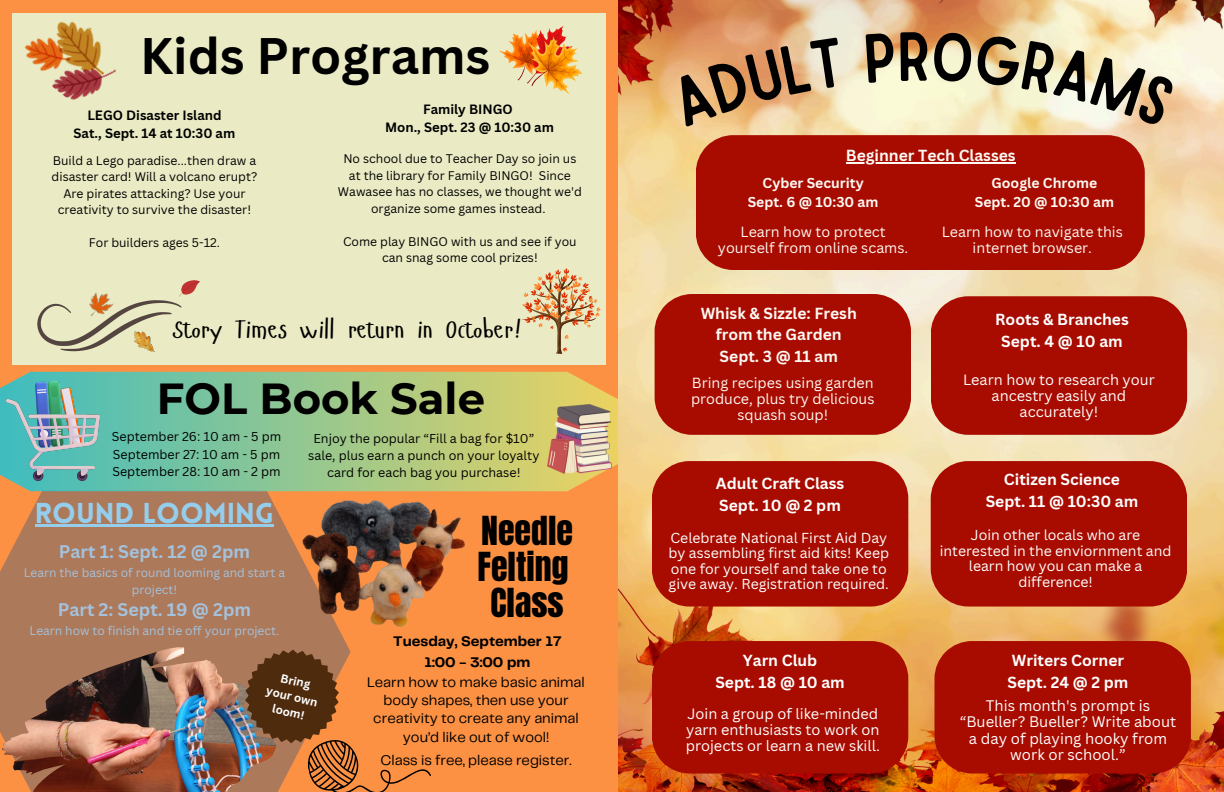
<style>
.page{position:relative;width:1224px;height:792px;background:#fc9143}
.page>*{position:absolute;margin:0;border:0;box-sizing:border-box;transform-origin:0 0}
.t1{font:700 50px "Canva Sans";color:#000}
.t2{font:700 43.3px "Montserrat";color:#000}
.t3{font:34px/36px "Anton";color:#000;text-align:center}
.t4{font:900 28.1px "Lovelo";color:#95ceed}
.t5{font:25.7px "Hangyaboly";color:#000}
.t6{font:700 17.8px "Canva Sans";color:#a4c2db}
.t7{font:700 15.6px "Canva Sans";color:#fff}
.t8{font:700 15.6px/21.8px "Canva Sans";color:#fff9f3;text-align:center}
.t9{font:14.9px/16.5px "Canva Sans";color:#fff;text-align:center}
.t10{font:14.6px/18.4px "Telegraf";color:#000;text-align:center}
.t11{font:700 14.6px/20.2px "Telegraf";color:#000;text-align:center}
.t12{font:14.5px/16.1px "Canva Sans";color:#fff;text-align:justify}
.t13{font:14.3px/15.8px "Canva Sans";color:#fff9f3;text-align:center}
.t14{font:14.1px/15.5px "Canva Sans";color:#fff}
.t15{font:700 14px "Canva Sans";color:#fff9f3}
.t16{font:700 13.2px "Canva Sans";color:#000}
.t17{font:12.5px/17.4px "Canva Sans";color:#000;text-align:center}
.t18{font:12.2px/16.5px "Canva Sans";color:#000;text-align:center}
.t19{font:12px/16.5px "Canva Sans";color:#a4c2db;text-align:center}
.t20{font:700 11.6px/15.7px "Canva Sans";color:#fff;text-align:center}
</style>
<div class="page">
<div style="left:0;top:491px;width:350px;height:245px;background:#ad795b"></div>
<svg style="left:0;top:372px;width:619px;height:119px;background:#9bc68b"></svg>
<img style="left:619px;top:0;width:605px;height:792px">
<div style="left:696px;top:135px;width:449px;height:135px;background:#a80c01"></div>
<div style="left:655px;top:294px;width:256px;height:141px;background:#a80c01"></div>
<div style="left:931px;top:296px;width:256px;height:139px;background:#a80c01"></div>
<div style="left:652px;top:461px;width:256px;height:146px;background:#a80c01"></div>
<div style="left:931px;top:461px;width:256px;height:146px;background:#a80c01"></div>
<div style="left:652px;top:641px;width:256px;height:133px;background:#a80c01"></div>
<div style="left:934px;top:641px;width:257px;height:133px;background:#a80c01"></div>
<div style="left:12px;top:14px;width:593px;height:351px;background:#eaebc4"></div>
<img style="left:16px;top:13px;width:111px;height:87px">
<svg style="left:499px;top:26px;width:83px;height:68px"></svg>
<svg style="left:522px;top:268px;width:79px;height:86px"></svg>
<svg style="left:37px;top:280px;width:163px;height:71px"></svg>
<img style="left:6px;top:381px;width:93px;height:99px">
<img style="left:548px;top:405px;width:64px;height:69px">
<img style="left:2px;top:647px;width:285px;height:145px">
<img style="left:274px;top:484px;width:207px;height:155px">
<svg style="left:245px;top:650px;width:186px;height:142px"></svg>
<hr style="left:846px;top:162px;width:170px;height:2px;background:#fff9f3">
<hr style="left:35px;top:525px;width:239px;height:2px;background:#95ceed">
<svg style="left:669px;top:37px;width:175px;height:90px;background:#eaba87"></svg>
<svg style="left:866px;top:31px;width:310px;height:96px;background:#f4e4bd"></svg>
<p class="t1" style="left:140px;top:21px;width:352px">Kids Programs</p>
<h6 class="t16" style="left:87px;top:106px;width:136px">LEGO Disaster Island</h6>
<p class="t16" style="left:74px;top:124px;width:163px">Sat., Sept. 14 at 10:30 am</p>
<p class="t18" style="left:52px;top:152px;width:207px">Build a Lego paradise...then draw a disaster card! Will a volcano erupt?<br>Are pirates attacking? Use your creativity to survive the disaster!</p>
<h3 class="t18" style="left:89px;top:234px;width:133px">For builders ages 5-12.</h3>
<p class="t16" style="left:423px;top:100px;width:91px">Family BINGO</p>
<p class="t16" style="left:385px;top:118px;width:171px">Mon., Sept. 23 @ 10:30 am</p>
<p class="t18" style="left:338px;top:150px;width:245px">No school due to Teacher Day so join us at the library for Family BINGO! Since Wawasee has no classes, we thought we'd organize some games instead.</p>
<p class="t18" style="left:343px;top:233px;width:235px">Come play BINGO with us and see if you can snag some cool prizes!</p>
<p class="t5" style="left:173px;top:313px;width:349px">Story Times will return in October!</p>
<p class="t2" style="left:157px;top:372px;width:330px">FOL Book Sale</p>
<h4 class="t17" style="left:112px;top:428px;width:171px">September 26: 10 am - 5 pm</h4>
<p class="t17" style="left:113px;top:445px;width:169px">September 27: 10 am - 5 pm</p>
<p class="t17" style="left:112px;top:462px;width:170px">September 28: 10 am - 2 pm</p>
<p class="t17" style="left:308px;top:429px;width:233px">Enjoy the popular “Fill a bag for $10” sale, plus earn a punch on your loyalty card for each bag you purchase!</p>
<p class="t4" style="left:35px;top:502px;width:240px">ROUND LOOMING</p>
<p class="t6" style="left:59px;top:539px;width:193px">Part 1: Sept. 12 @ 2pm</p>
<p class="t19" style="left:24px;top:564px;width:263px">Learn the basics of round looming and start a project!</p>
<h3 class="t6" style="left:58px;top:597px;width:195px">Part 2: Sept. 19 @ 2pm</h3>
<p class="t19" style="left:30px;top:622px;width:251px">Learn how to finish and tie off your project.</p>
<p class="t20" style="left:272px;top:667px;width:54px;rotate:13deg">Bring your own loom!</p>
<h3 class="t3" style="left:477px;top:513px;width:97px">Needle<br>Felting<br>Class</h3>
<p class="t11" style="left:393px;top:632px;width:170px">Tuesday, September 17<br>1:00 - 3:00 pm</p>
<p class="t10" style="left:367px;top:673px;width:219px">Learn how to make basic animal body shapes, then use your creativity to create any animal you’d like out of wool!</p>
<p class="t10" style="left:380px;top:751px;width:193px">Class is free, please register.</p>
<p class="t8" style="left:846px;top:144px;width:171px">Beginner Tech Classes</p>
<p class="t15" style="left:763px;top:173px;width:103px">Cyber Security</p>
<h5 class="t15" style="left:748px;top:192px;width:132px">Sept. 6 @ 10:30 am</h5>
<p class="t15" style="left:992px;top:173px;width:107px">Google Chrome</p>
<p class="t15" style="left:975px;top:192px;width:141px">Sept. 20 @ 10:30 am</p>
<p class="t13" style="left:718px;top:223px;width:192px">Learn how to protect yourself from online scams.</p>
<p class="t13" style="left:942px;top:223px;width:183px">Learn how to navigate this internet browser.</p>
<p class="t8" style="left:701px;top:302px;width:158px">Whisk &amp; Sizzle: Fresh from the Garden</p>
<h2 class="t8" style="left:720px;top:345px;width:120px">Sept. 3 @ 11 am</h2>
<p class="t13" style="left:691px;top:375px;width:185px">Bring recipes using garden produce, plus try delicious squash soup!</p>
<p class="t7" style="left:716px;top:472px;width:130px">Adult Craft Class</p>
<p class="t7" style="left:719px;top:494px;width:123px">Sept. 10 @ 2 pm</p>
<p class="t14" style="left:668px;top:529px;width:222px">Celebrate National First Aid Day by assembling first aid kits! Keep one for yourself and take one to give away. Registration required.</p>
<p class="t7" style="left:743px;top:650px;width:76px">Yarn Club</p>
<p class="t7" style="left:715px;top:672px;width:131px">Sept. 18 @ 10 am</p>
<p class="t12" style="left:686px;top:705px;width:196px">Join a group of like-minded yarn enthusiasts to work on projects or learn a new skill.</p>
<p class="t7" style="left:995px;top:309px;width:135px">Roots &amp; Branches</p>
<p class="t7" style="left:1001px;top:330px;width:123px">Sept. 4 @ 10 am</p>
<p class="t12" style="left:963px;top:371px;width:193px;text-align:center">Learn how to research your ancestry easily and accurately!</p>
<p class="t7" style="left:1004px;top:469px;width:118px">Citizen Science</p>
<p class="t7" style="left:986px;top:490px;width:154px">Sept. 11 @ 10:30 am</p>
<p class="t14" style="left:940px;top:527px;width:233px;text-align:center">Join other locals who are interested in the enviornment and learn how you can make a difference!</p>
<p class="t7" style="left:1012px;top:649px;width:114px">Writers Corner</p>
<p class="t7" style="left:1008px;top:671px;width:122px">Sept. 24 @ 2 pm</p>
<p class="t9" style="left:960px;top:697px;width:218px">This month's prompt is “Bueller? Bueller? Write about a day of playing hooky from work or school.”</p>
</div>
